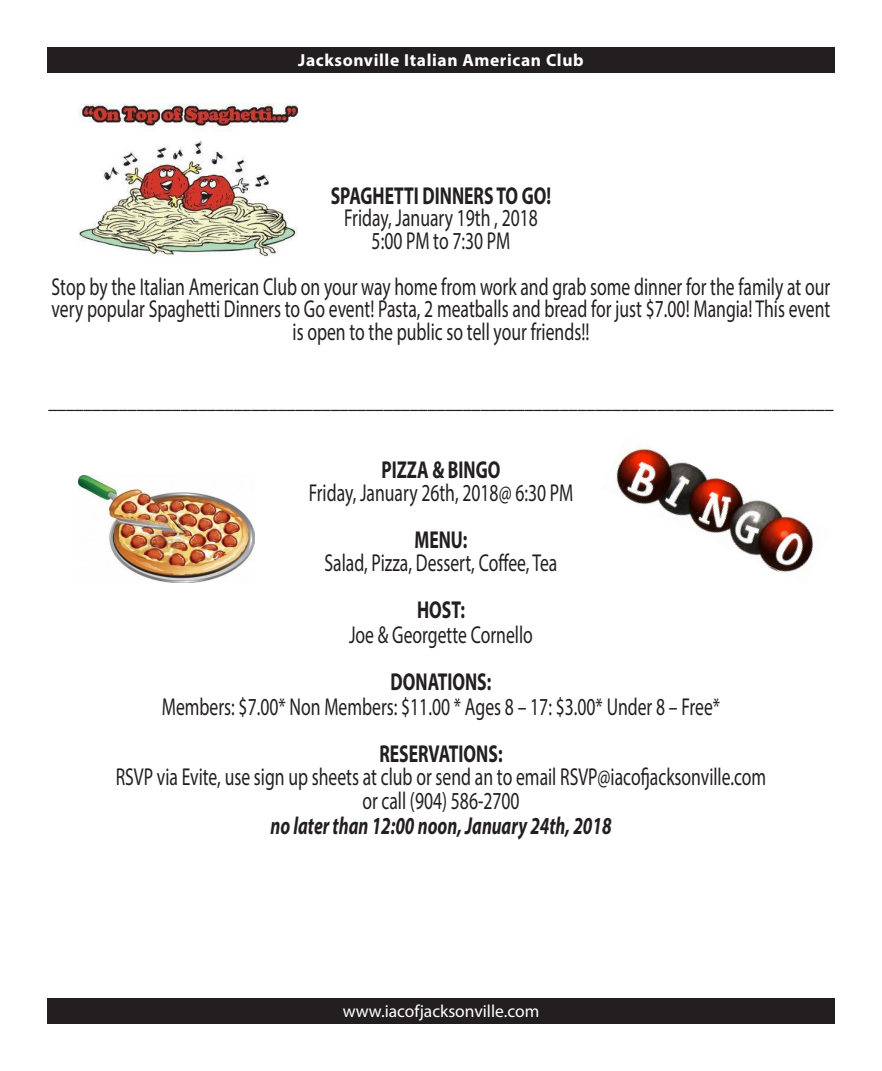
<style>
.page{position:relative;width:882px;height:1071px;background:#fff}
.page>*{position:absolute;margin:0;border:0;box-sizing:border-box;transform-origin:0 0}
.t1{font:24.5px/22.8px "Myriad Pro";color:#231f20;text-align:center;scale:.72 1}
.t2{font:700 24.5px "Myriad Pro";color:#231f20;scale:.72 1}
.t3{font:italic 700 24.5px "Myriad Pro";color:#231f20;scale:.72 1}
.t4{font:700 17.5px "Myriad Pro";letter-spacing:.035em;color:#fff}
.t5{font:17.5px "Myriad Pro";color:#fff}
</style>
<div class="page">
<div style="left:47px;top:47px;width:788px;height:25px;background:#231f20"></div>
<div style="left:47px;top:999px;width:788px;height:25px;background:#231f20"></div>
<img style="left:79px;top:475px;width:175px;height:107px">
<img style="left:79px;top:103px;width:219px;height:154px">
<img style="left:616px;top:448px;width:198px;height:124px">
<p class="t4" style="left:298px;top:49px;width:287px">Jacksonville Italian American Club</p>
<p class="t2" style="left:331px;top:179px;width:308px">SPAGHETTI DINNERS TO GO!</p>
<p class="t1" style="left:344px;top:206px;width:271px">Friday, January 19th , 2018</p>
<p class="t1" style="left:372px;top:229px;width:194px">5:00 PM to 7:30 PM</p>
<p class="t1" style="left:52px;top:275px;width:1083px">Stop by the Italian American Club on your way home from work and grab some dinner for the family at our very popular Spaghetti Dinners to Go event! Pasta, 2 meatballs and bread for just $7.00! Mangia! This event is open to the public so tell your friends!!</p>
<p class="t2" style="left:49px;top:384px;width:1092px">_________________________________________________________________________________________</p>
<p class="t2" style="left:382px;top:454px;width:167px">PIZZA &amp; BINGO</p>
<p class="t1" style="left:309px;top:481px;width:369px">Friday, January 26th, 2018@ 6:30 PM</p>
<p class="t2" style="left:414px;top:524px;width:75px">MENU:</p>
<p class="t1" style="left:325px;top:551px;width:325px">Salad, Pizza, Dessert, Coffee, Tea</p>
<p class="t2" style="left:417px;top:594px;width:68px">HOST:</p>
<p class="t1" style="left:349px;top:623px;width:257px">Joe &amp; Georgette Cornello</p>
<p class="t2" style="left:391px;top:666px;width:142px">DONATIONS:</p>
<p class="t1" style="left:162px;top:695px;width:777px">Members: $7.00* Non Members: $11.00 * Ages 8 – 17: $3.00* Under 8 – Free*</p>
<p class="t2" style="left:379px;top:738px;width:173px">RESERVATIONS:</p>
<p class="t1" style="left:116px;top:765px;width:905px">RSVP via Evite, use sign up sheets at club or send an to email RSVP@iacofjacksonville.com</p>
<p class="t1" style="left:362px;top:789px;width:220px">or call (904) 586-2700</p>
<p class="t3" style="left:270px;top:809px;width:475px">no later than 12:00 noon, January 24th, 2018</p>
<p class="t5" style="left:343px;top:1000px;width:198px">www.iacofjacksonville.com</p>
</div>
